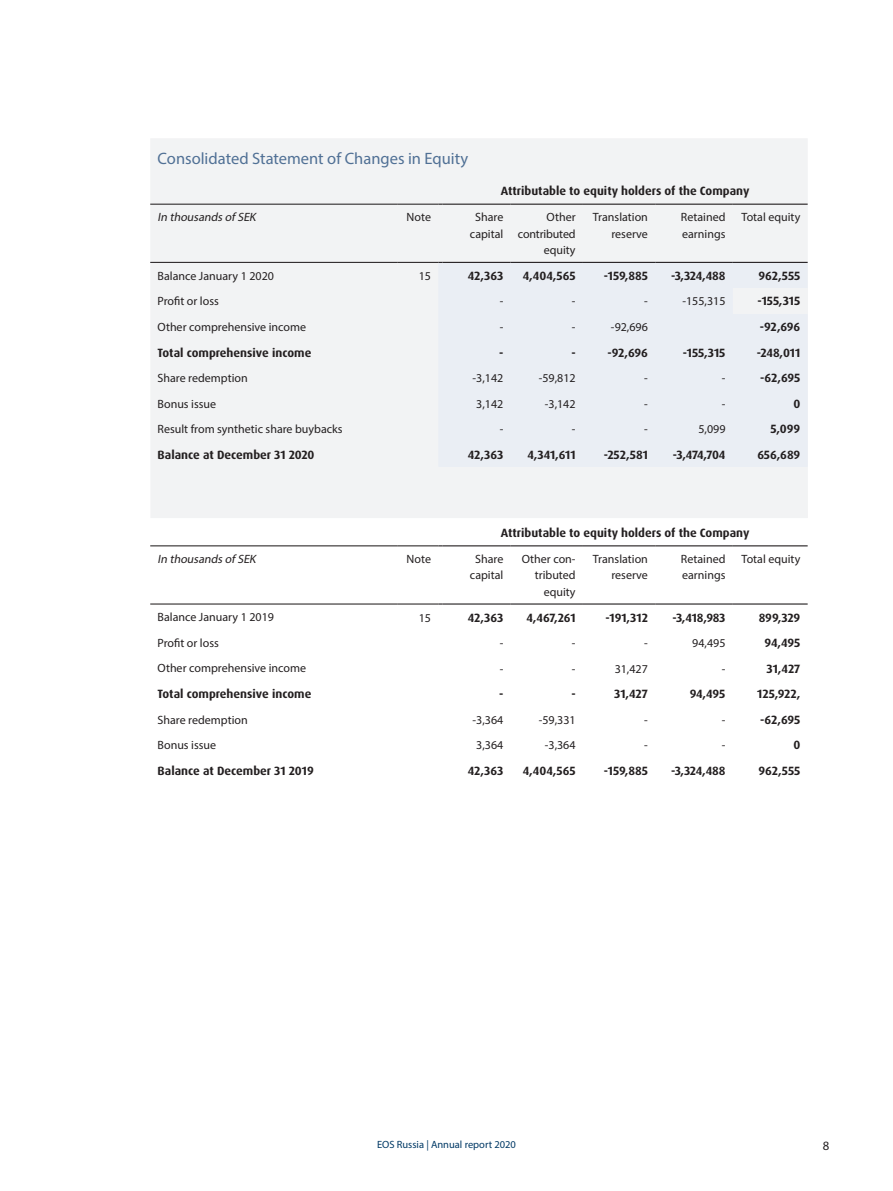
<style>
.page{position:relative;width:893px;height:1191px;background:#fff}
.page>*{position:absolute;margin:0;border:0;box-sizing:border-box;transform-origin:0 0}
.t1{font:16.5px "Myriad Pro";color:#507095}
.t2{font:12.75px "Myriad Pro";color:#231f20}
.t3{font:12px/16.5px "Myriad Pro";color:#231f20;text-align:center}
.t4{font:700 12px "Dax Pro";color:#231f20}
.t5{font:italic 12px "Myriad Pro";color:#231f20}
.t6{font:10.5px "Myriad Pro";color:#003965}
</style>
<div class="page">
<div style="left:150px;top:138px;width:658px;height:380px;background:#f2f3f4"></div>
<hr style="left:150px;top:204px;width:248px;height:1px;background:#231f20">
<hr style="left:398px;top:204px;width:40px;height:1px;background:#231f20">
<hr style="left:150px;top:262px;width:248px;height:1px;background:#231f20">
<hr style="left:398px;top:262px;width:40px;height:1px;background:#231f20">
<hr style="left:442px;top:204px;width:69px;height:1px;background:#231f20">
<hr style="left:511px;top:204px;width:72px;height:1px;background:#231f20">
<hr style="left:583px;top:204px;width:72px;height:1px;background:#231f20">
<hr style="left:655px;top:204px;width:78px;height:1px;background:#231f20">
<hr style="left:733px;top:204px;width:75px;height:1px;background:#231f20">
<hr style="left:442px;top:262px;width:69px;height:1px;background:#231f20">
<hr style="left:511px;top:262px;width:72px;height:1px;background:#231f20">
<hr style="left:583px;top:262px;width:72px;height:1px;background:#231f20">
<hr style="left:655px;top:262px;width:78px;height:1px;background:#231f20">
<hr style="left:733px;top:262px;width:75px;height:1px;background:#231f20">
<hr style="left:150px;top:545px;width:248px;height:1px;background:#231f20">
<hr style="left:398px;top:545px;width:40px;height:1px;background:#231f20">
<hr style="left:150px;top:603px;width:248px;height:1px;background:#231f20">
<hr style="left:398px;top:603px;width:40px;height:1px;background:#231f20">
<hr style="left:442px;top:545px;width:69px;height:1px;background:#231f20">
<hr style="left:511px;top:545px;width:72px;height:1px;background:#231f20">
<hr style="left:583px;top:545px;width:72px;height:1px;background:#231f20">
<hr style="left:655px;top:545px;width:78px;height:1px;background:#231f20">
<hr style="left:733px;top:545px;width:75px;height:1px;background:#231f20">
<hr style="left:442px;top:603px;width:69px;height:1px;background:#231f20">
<hr style="left:511px;top:603px;width:72px;height:1px;background:#231f20">
<hr style="left:583px;top:603px;width:72px;height:1px;background:#231f20">
<hr style="left:655px;top:603px;width:78px;height:1px;background:#231f20">
<hr style="left:733px;top:603px;width:75px;height:1px;background:#231f20">
<p class="t1" style="left:158px;top:148px;width:312px">Consolidated Statement of Changes in Equity</p>
<p class="t4" style="left:501px;top:183px;width:250px">Attributable to equity holders of the Company</p>
<p class="t5" style="left:158px;top:210px;width:102px">In thousands of SEK</p>
<p class="t3" style="left:407px;top:209px;width:26px">Note</p>
<p class="t3" style="left:470px;top:209px;width:35px">Share capital</p>
<p class="t3" style="left:518px;top:209px;width:59px;text-align:right">Other contributed equity</p>
<p class="t3" style="left:593px;top:209px;width:57px">Translation</p>
<p class="t3" style="left:611px;top:225px;width:38px">reserve</p>
<p class="t3" style="left:681px;top:209px;width:46px">Retained</p>
<p class="t3" style="left:682px;top:225px;width:45px">earnings</p>
<p class="t3" style="left:742px;top:209px;width:60px">Total equity</p>
<p class="t3" style="left:158px;top:267px;width:118px">Balance January 1 2020</p>
<p class="t3" style="left:419px;top:267px;width:14px">15</p>
<p class="t4" style="left:468px;top:268px;width:37px">42,363</p>
<p class="t4" style="left:523px;top:268px;width:54px">4,404,565</p>
<p class="t4" style="left:604px;top:268px;width:46px">-159,885</p>
<p class="t4" style="left:671px;top:268px;width:56px">-3,324,488</p>
<p class="t4" style="left:759px;top:268px;width:43px">962,555</p>
<p class="t3" style="left:158px;top:293px;width:63px">Profit or loss</p>
<p class="t3" style="left:500px;top:293px;width:5px">-</p>
<p class="t3" style="left:572px;top:293px;width:5px">-</p>
<p class="t3" style="left:644px;top:293px;width:5px">-</p>
<p class="t3" style="left:682px;top:293px;width:45px">-155,315</p>
<p class="t4" style="left:758px;top:293px;width:44px">-155,315</p>
<p class="t3" style="left:158px;top:318px;width:150px">Other comprehensive income</p>
<p class="t3" style="left:500px;top:318px;width:5px">-</p>
<p class="t3" style="left:572px;top:318px;width:5px">-</p>
<p class="t3" style="left:611px;top:318px;width:38px">-92,696</p>
<p class="t4" style="left:760px;top:319px;width:42px">-92,696</p>
<p class="t4" style="left:158px;top:345px;width:155px">Total comprehensive income</p>
<p class="t4" style="left:499px;top:345px;width:6px">-</p>
<p class="t4" style="left:571px;top:345px;width:6px">-</p>
<p class="t4" style="left:607px;top:345px;width:42px">-92,696</p>
<p class="t4" style="left:683px;top:345px;width:44px">-155,315</p>
<p class="t4" style="left:757px;top:345px;width:45px">-248,011</p>
<p class="t3" style="left:158px;top:369px;width:92px">Share redemption</p>
<p class="t3" style="left:473px;top:370px;width:32px">-3,142</p>
<p class="t3" style="left:539px;top:370px;width:38px">-59,812</p>
<p class="t3" style="left:644px;top:370px;width:5px">-</p>
<p class="t3" style="left:722px;top:370px;width:5px">-</p>
<p class="t4" style="left:760px;top:370px;width:42px">-62,695</p>
<p class="t3" style="left:158px;top:395px;width:60px">Bonus issue</p>
<p class="t3" style="left:476px;top:395px;width:29px">3,142</p>
<p class="t3" style="left:545px;top:395px;width:32px">-3,142</p>
<p class="t3" style="left:644px;top:395px;width:5px">-</p>
<p class="t3" style="left:722px;top:395px;width:5px">-</p>
<p class="t4" style="left:793px;top:396px;width:8px">0</p>
<p class="t3" style="left:158px;top:420px;width:187px">Result from synthetic share buybacks</p>
<p class="t3" style="left:500px;top:421px;width:5px">-</p>
<p class="t3" style="left:572px;top:421px;width:5px">-</p>
<p class="t3" style="left:644px;top:421px;width:5px">-</p>
<p class="t3" style="left:698px;top:421px;width:29px">5,099</p>
<p class="t4" style="left:771px;top:421px;width:31px">5,099</p>
<p class="t4" style="left:158px;top:447px;width:158px">Balance at December 31 2020</p>
<p class="t4" style="left:468px;top:447px;width:37px">42,363</p>
<p class="t4" style="left:527px;top:447px;width:50px">4,341,611</p>
<p class="t4" style="left:604px;top:447px;width:46px">-252,581</p>
<p class="t4" style="left:673px;top:447px;width:54px">-3,474,704</p>
<p class="t4" style="left:757px;top:447px;width:45px">656,689</p>
<p class="t4" style="left:501px;top:525px;width:250px">Attributable to equity holders of the Company</p>
<p class="t5" style="left:158px;top:551px;width:102px">In thousands of SEK</p>
<p class="t3" style="left:407px;top:550px;width:26px">Note</p>
<p class="t3" style="left:470px;top:550px;width:35px">Share capital</p>
<p class="t3" style="left:522px;top:550px;width:55px;text-align:right">Other con&shy;tributed equity</p>
<p class="t3" style="left:593px;top:550px;width:57px">Translation</p>
<p class="t3" style="left:611px;top:567px;width:38px">reserve</p>
<p class="t3" style="left:681px;top:550px;width:46px">Retained</p>
<p class="t3" style="left:682px;top:567px;width:45px">earnings</p>
<p class="t3" style="left:742px;top:550px;width:60px">Total equity</p>
<p class="t3" style="left:158px;top:609px;width:118px">Balance January 1 2019</p>
<p class="t3" style="left:419px;top:609px;width:14px">15</p>
<p class="t4" style="left:468px;top:609px;width:37px">42,363</p>
<p class="t4" style="left:526px;top:609px;width:51px">4,467,261</p>
<p class="t4" style="left:605px;top:609px;width:44px">-191,312</p>
<p class="t4" style="left:672px;top:609px;width:55px">-3,418,983</p>
<p class="t4" style="left:759px;top:609px;width:43px">899,329</p>
<p class="t3" style="left:158px;top:634px;width:63px">Profit or loss</p>
<p class="t3" style="left:500px;top:634px;width:5px">-</p>
<p class="t3" style="left:572px;top:634px;width:5px">-</p>
<p class="t3" style="left:644px;top:634px;width:5px">-</p>
<p class="t3" style="left:692px;top:634px;width:35px">94,495</p>
<p class="t4" style="left:764px;top:635px;width:37px">94,495</p>
<p class="t3" style="left:158px;top:660px;width:150px">Other comprehensive income</p>
<p class="t3" style="left:500px;top:660px;width:5px">-</p>
<p class="t3" style="left:572px;top:660px;width:5px">-</p>
<p class="t3" style="left:615px;top:660px;width:35px">31,427</p>
<p class="t3" style="left:722px;top:660px;width:5px">-</p>
<p class="t4" style="left:767px;top:660px;width:35px">31,427</p>
<p class="t4" style="left:158px;top:686px;width:155px">Total comprehensive income</p>
<p class="t4" style="left:499px;top:686px;width:6px">-</p>
<p class="t4" style="left:571px;top:686px;width:6px">-</p>
<p class="t4" style="left:614px;top:686px;width:35px">31,427</p>
<p class="t4" style="left:690px;top:686px;width:37px">94,495</p>
<p class="t4" style="left:757px;top:686px;width:45px">125,922,</p>
<p class="t3" style="left:158px;top:711px;width:92px">Share redemption</p>
<p class="t3" style="left:473px;top:711px;width:32px">-3,364</p>
<p class="t3" style="left:539px;top:711px;width:38px">-59,331</p>
<p class="t3" style="left:644px;top:711px;width:5px">-</p>
<p class="t3" style="left:722px;top:711px;width:5px">-</p>
<p class="t4" style="left:760px;top:712px;width:42px">-62,695</p>
<p class="t3" style="left:158px;top:736px;width:60px">Bonus issue</p>
<p class="t3" style="left:476px;top:737px;width:29px">3,364</p>
<p class="t3" style="left:545px;top:737px;width:32px">-3,364</p>
<p class="t3" style="left:644px;top:737px;width:5px">-</p>
<p class="t3" style="left:722px;top:737px;width:5px">-</p>
<p class="t4" style="left:793px;top:737px;width:8px">0</p>
<p class="t4" style="left:158px;top:763px;width:158px">Balance at December 31 2019</p>
<p class="t4" style="left:468px;top:763px;width:37px">42,363</p>
<p class="t4" style="left:523px;top:763px;width:54px">4,404,565</p>
<p class="t4" style="left:604px;top:763px;width:46px">-159,885</p>
<p class="t4" style="left:671px;top:763px;width:56px">-3,324,488</p>
<p class="t4" style="left:759px;top:763px;width:43px">962,555</p>
<p class="t6" style="left:377px;top:1137px;width:140px">EOS Russia | Annual report 2020</p>
<p class="t2" style="left:823px;top:1137px;width:8px">8</p>
</div>
